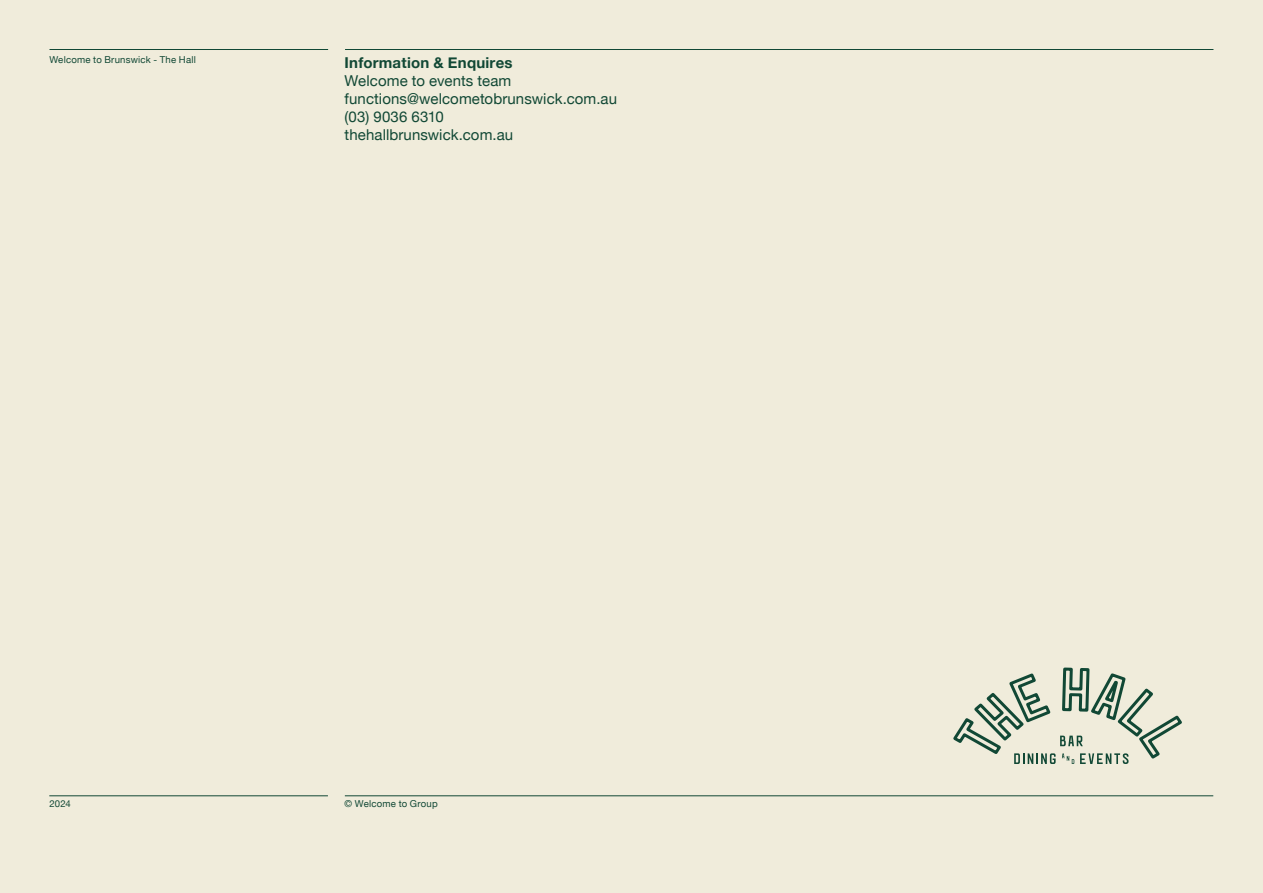
<style>
.page{position:relative;width:1263px;height:893px;background:#f0ecdb}
.page>*{position:absolute;margin:0;border:0;box-sizing:border-box;transform-origin:0 0}
.t1{font:15px "Helvetica Neue";letter-spacing:.005em;color:#114835}
.t2{font:700 15px "Helvetica Neue";letter-spacing:.015em;color:#114835}
.t3{font:9.6px "Helvetica Neue";letter-spacing:.025em;color:#114835}
</style>
<div class="page">
<svg style="left:953px;top:667px;width:229px;height:97px"></svg>
<hr style="left:50px;top:49px;width:278px;height:1px;background:#114835">
<hr style="left:49px;top:795px;width:279px;height:1px;background:#114835">
<hr style="left:345px;top:49px;width:868px;height:1px;background:#114835">
<hr style="left:345px;top:795px;width:868px;height:1px;background:#114835">
<p class="t3" style="left:50px;top:53px;width:148px">Welcome to Brunswick - The Hall</p>
<p class="t2" style="left:345px;top:51px;width:169px">Information &amp; Enquires</p>
<p class="t1" style="left:345px;top:70px;width:168px">Welcome to events team</p>
<p class="t1" style="left:345px;top:88px;width:274px">functions@welcometobrunswick.com.au</p>
<p class="t1" style="left:345px;top:106px;width:101px">(03) 9036 6310</p>
<p class="t1" style="left:345px;top:124px;width:170px">thehallbrunswick.com.au</p>
<p class="t3" style="left:50px;top:797px;width:23px">2024</p>
<p class="t3" style="left:345px;top:797px;width:95px">© Welcome to Group</p>
</div>
